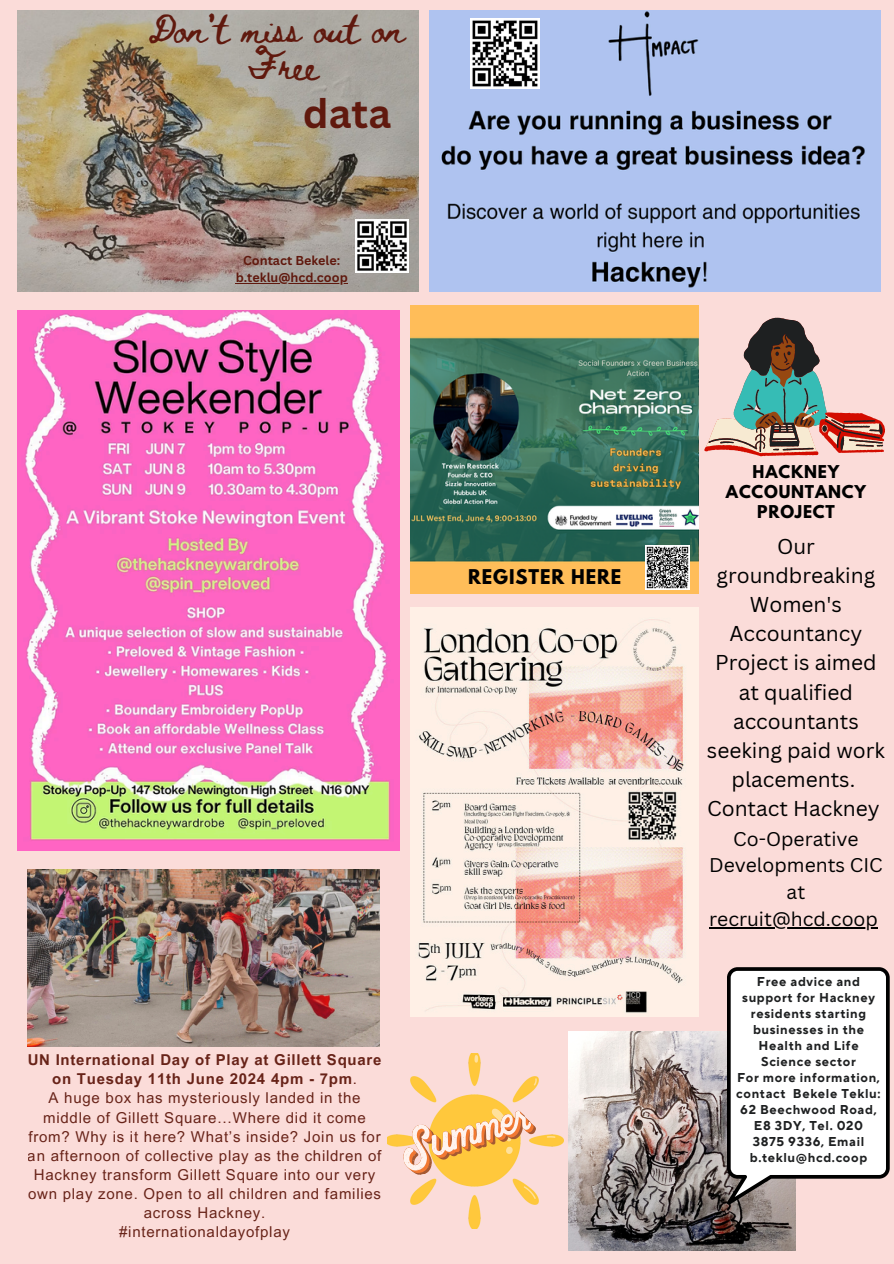
<style>
.page{position:relative;width:894px;height:1264px;background:#fff}
.page>*{position:absolute;margin:0;border:0;box-sizing:border-box;transform-origin:0 0}
.t1{font:700 40.05px "Canva Sans";color:#60190e}
.t2{font:26.85px/37px "Beth Ellen";color:#60190e;text-align:center}
.t3{font:20.85px/29.1px "Canva Sans";color:#000;text-align:center}
.t4{font:19.35px/26.7px "Canva Sans";color:#000;text-align:center}
.t5{font:700 18px "League Spartan";letter-spacing:.05em;color:#000}
.t6{font:700 15.75px/20.2px "League Spartan";letter-spacing:.05em;color:#000;text-align:center}
.t7{font:15px/19.2px "Arial MT Pro";letter-spacing:.05em;color:#60190e;text-align:center}
.t8{font:700 12.75px/16px "TT Norms Pro";letter-spacing:.05em;color:#1e2021;text-align:center}
.t9{font:700 12.6px "Canva Sans";color:#60190e}
.s1{font-weight:700}
</style>
<div class="page">
<div style="left:0;top:0;width:893px;height:1263px;background:#fbdcd9"></div>
<img style="left:430px;top:10px;width:450px;height:282px">
<img style="left:470px;top:19px;width:69px;height:70px">
<svg style="left:704px;top:318px;width:180px;height:138px"></svg>
<hr style="left:709px;top:927px;width:168px;height:1px;background:#000">
<img style="left:17px;top:10px;width:401px;height:282px">
<img style="left:355px;top:220px;width:53px;height:53px">
<img style="left:17px;top:310px;width:383px;height:540px">
<img style="left:27px;top:869px;width:353px;height:177px">
<img style="left:410px;top:607px;width:288px;height:409px">
<img style="left:568px;top:1031px;width:226px;height:219px">
<svg style="left:727px;top:967px;width:162px;height:237px;background:#e6e4e3"></svg>
<img style="left:410px;top:306px;width:288px;height:288px">
<img style="left:645px;top:546px;width:43px;height:44px">
<img style="left:387px;top:1053px;width:176px;height:175px">
<svg style="left:398px;top:1104px;width:142px;height:73px"></svg>
<hr style="left:235px;top:283px;width:113px;height:1px;background:#60190e">
<p class="t2" style="left:148px;top:14px;width:259px">Don’t miss out on<br>Free</p>
<h4 class="t1" style="left:303px;top:85px;width:90px">data</h4>
<p class="t9" style="left:243px;top:252px;width:99px">Contact Bekele:</p>
<p class="t9" style="left:235px;top:269px;width:114px">b.teklu@hcd.coop</p>
<p class="t5" style="left:468px;top:567px;width:155px">REGISTER HERE</p>
<p class="t7" style="left:28px;top:1052px;width:355px"><span class="s1">UN International Day of Play at Gillett Square on Tuesday 11th June 2024 4pm - 7pm</span>.<br>A huge box has mysteriously landed in the middle of Gillett Square…Where did it come from? Why is it here? What’s inside? Join us for an afternoon of collective play as the children of Hackney transform Gillett Square into our very own play zone. Open to all children and families across Hackney.<br>#internationaldayofplay</p>
<p class="t6" style="left:725px;top:463px;width:141px">HACKNEY<br>ACCOUNTANCY<br>PROJECT</p>
<h1 class="t3" style="left:706px;top:531px;width:179px">Our groundbreaking<br>Women's<br>Accountancy<br>Project is aimed at qualified accountants seeking paid work placements.<br>Contact Hackney</h1>
<h1 class="t4" style="left:709px;top:824px;width:175px">Co-Operative<br>Developments CIC at</h1>
<p class="t4" style="left:709px;top:904px;width:170px">recruit@hcd.coop</p>
<p class="t8" style="left:742px;top:974px;width:134px">Free advice and support for Hackney residents starting businesses in the<br>Health and Life<br>Science sector</p>
<p class="t8" style="left:736px;top:1070px;width:146px;text-align:left">For more information, contact Bekele Teklu:</p>
<p class="t8" style="left:740px;top:1102px;width:138px">62 Beechwood Road,<br>E8 3DY, Tel. 020<br>3875 9336, Email b.teklu@hcd.coop</p>
</div>
